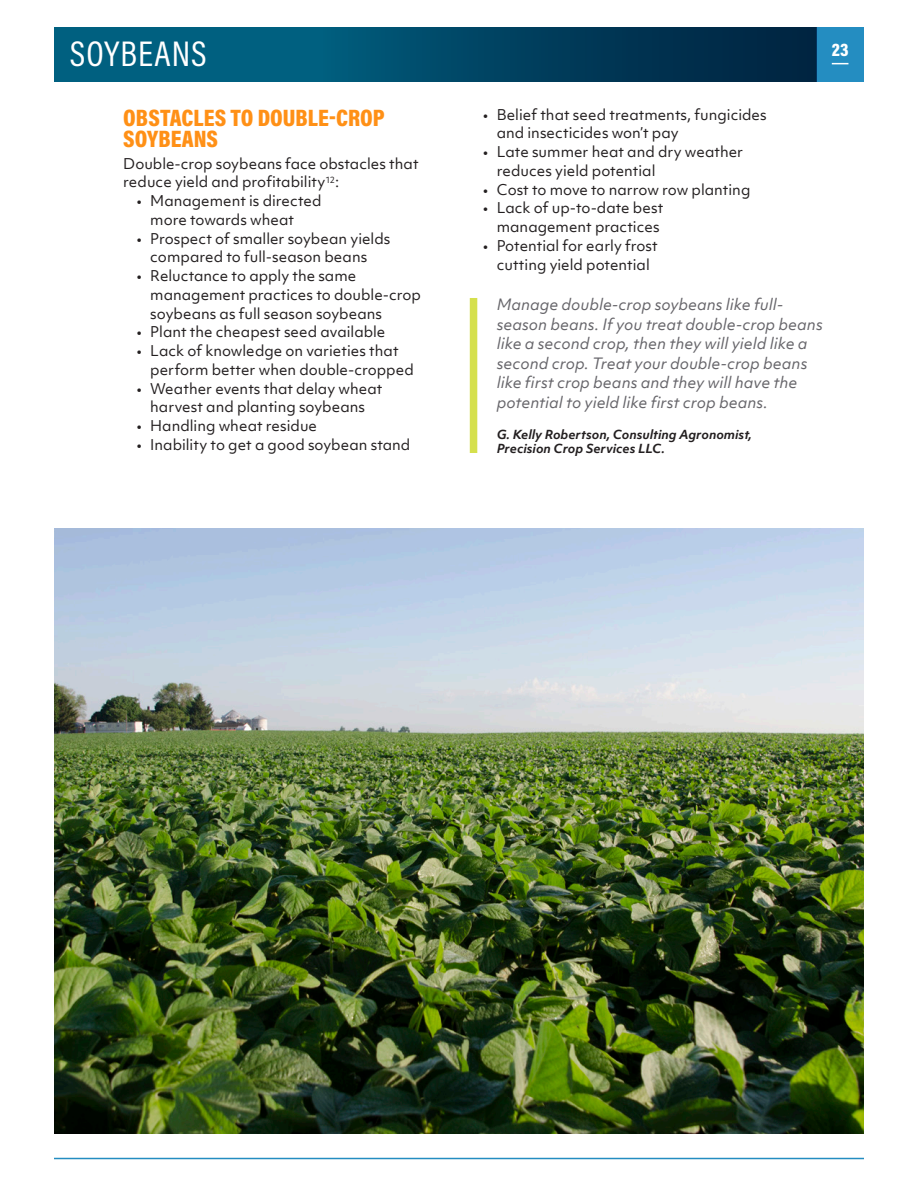
<style>
.page{position:relative;width:918px;height:1188px;background:#fff}
.page>*{position:absolute;margin:0;border:0;box-sizing:border-box;transform-origin:0 0}
.Page_Title{font:36px "Acumin Pro Cond";letter-spacing:.025em;color:#fff}
.subhead{font:900 24px/21px "Acumin Pro Cond";color:#ff9016}
.t1{font:900 18px "Acumin Pro Cond";color:#fff}
.testimonial{font:italic 15px/19.5px "Objektiv Mk 1";color:#66656a}
.bc{font:14.25px/18.8px "Objektiv Mk 1";color:#231f20}
.test-name{font:italic 700 12px/13.5px "Objektiv Mk 1";color:#231f20}
</style>
<div class="page">
<div style="left:54px;top:27px;width:762px;height:54px;background:#006080"></div>
<div style="left:816px;top:27px;width:48px;height:54px;background:#248dc1"></div>
<hr style="left:54px;top:1158px;width:810px;height:1px;background:#248dc1">
<svg style="left:832px;top:63px;width:16px;height:1px"></svg>
<div style="left:320px;top:27px;width:496px;height:54px;background:linear-gradient(to right,#005a7a,#00203c)"></div>
<div style="left:470px;top:298px;width:7px;height:155px;background:#d5e04d"></div>
<img style="left:54px;top:528px;width:810px;height:606px">
<p class="Page_Title" style="left:70px;top:31px;width:138px">SOYBEANS</p>
<p class="subhead" style="left:123px;top:106px;width:263px">OBSTACLES TO DOUBLE-CROP<br>SOYBEANS</p>
<p class="bc" style="left:123px;top:154px;width:297px">Double-crop soybeans face obstacles that reduce yield and profitability<sup>12</sup>:</p>
<p class="bc" style="left:150px;top:191px;width:173px;text-indent:-14px">• Management is directed more towards wheat</p>
<p class="bc" style="left:150px;top:229px;width:242px;text-indent:-14px">• Prospect of smaller soybean yields compared to full-season beans</p>
<p class="bc" style="left:150px;top:266px;width:272px;text-indent:-14px">• Reluctance to apply the same management practices to double-crop soybeans as full season soybeans</p>
<p class="bc" style="left:137px;top:323px;width:250px">• Plant the cheapest seed available</p>
<p class="bc" style="left:150px;top:341px;width:265px;text-indent:-14px">• Lack of knowledge on varieties that perform better when double-cropped</p>
<p class="bc" style="left:137px;top:379px;width:247px;text-align:center">• Weather events that delay wheat harvest and planting soybeans</p>
<p class="bc" style="left:137px;top:416px;width:182px">• Handling wheat residue</p>
<p class="bc" style="left:137px;top:435px;width:275px">• Inability to get a good soybean stand</p>
<p class="t1" style="left:832px;top:38px;width:18px">23</p>
<p class="bc" style="left:497px;top:105px;width:272px;text-indent:-14px">• Belief that seed treatments, fungicides and insecticides won’t pay</p>
<p class="bc" style="left:497px;top:142px;width:248px;text-indent:-14px">• Late summer heat and dry weather reduces yield potential</p>
<p class="bc" style="left:483px;top:180px;width:269px">• Cost to move to narrow row planting</p>
<p class="bc" style="left:483px;top:198px;width:182px;text-align:right">• Lack of up-to-date best management practices</p>
<p class="bc" style="left:483px;top:236px;width:176px;text-align:center">• Potential for early frost cutting yield potential</p>
<p class="testimonial" style="left:497px;top:295px;width:327px">Manage double-crop soybeans like full&shy;season beans. If you treat double-crop beans like a second crop, then they will yield like a second crop. Treat your double-crop beans like first crop beans and they will have the potential to yield like first crop beans.</p>
<p class="test-name" style="left:497px;top:428px;width:257px">G. Kelly Robertson, Consulting Agronomist,<br>Precision Crop Services LLC.</p>
</div>
